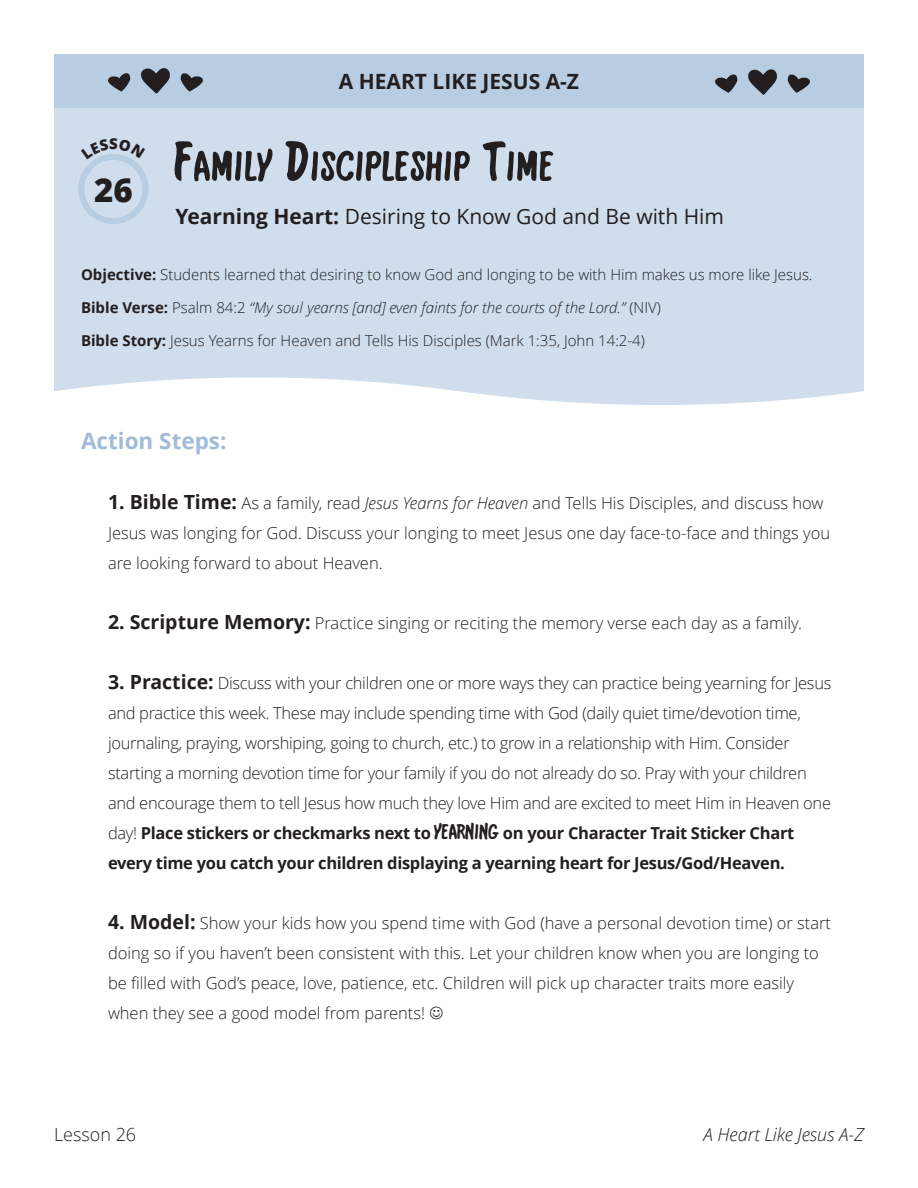
<style>
.page{position:relative;width:918px;height:1188px;background:#fff}
.page>*{position:absolute;margin:0;border:0;box-sizing:border-box;transform-origin:0 0}
.t1{font:54px "Broadway Copyist Text";color:#231f20}
.t2{font:800 33px "Open Sans";color:#231f20}
.t3{font:700 22.5px "Open Sans";color:#a1bbd8}
.t4{font:21px "Open Sans";color:#231f20}
.t5{font:700 21px "Open Sans";color:#231f20}
.t6{font:italic 300 18px "Open Sans";color:#231f20}
.t7{font:300 18px "Open Sans";color:#231f20}
.t8{font:300 16.5px/30px "Open Sans";letter-spacing:-.02em;color:#231f20}
.t9{font:300 16.5px/30px "Open Sans";color:#231f20}
.t10{font:300 15px "Open Sans";color:#231f20}
.t11{font:italic 300 15px "Open Sans";color:#231f20}
.t12{font:800 15px "Open Sans";color:#231f20}
.s1{font-weight:700}
.s2{font-weight:700;font-style:normal}
.s3{font-style:normal}
.s4{font-weight:700;font-size:19.5px}
.s5{font-style:italic}
.s6{font-family:"Broadway Copyist Text";font-weight:400;font-size:27px}
</style>
<div class="page">
<div style="left:54px;top:108px;width:810px;height:297px;background:#d0ddec"></div>
<div style="left:54px;top:54px;width:810px;height:54px;background:#b8cce2"></div>
<svg style="left:181px;top:73px;width:22px;height:19px"></svg>
<svg style="left:141px;top:68px;width:29px;height:26px"></svg>
<svg style="left:108px;top:73px;width:22px;height:19px"></svg>
<svg style="left:788px;top:74px;width:22px;height:19px"></svg>
<svg style="left:748px;top:69px;width:29px;height:26px"></svg>
<svg style="left:715px;top:74px;width:22px;height:19px"></svg>
<svg style="left:78px;top:139px;width:70px;height:85px"></svg>
<p class="t12" style="left:109px;top:138px;width:10px">S</p>
<h2 class="t2" style="left:94px;top:176px;width:40px">26</h2>
<p class="t5" style="left:339px;top:73px;width:242px">A HEART LIKE JESUS A-Z</p>
<h1 class="t1" style="left:176px;top:136px;width:382px">Φαµιλψ ∆ισχιπλεσηιπ Τιµε</h1>
<p class="t4" style="left:176px;top:208px;width:550px"><span class="s1">Yearning Heart:</span> Desiring to Know God and Be with Him</p>
<p class="t10" style="left:81px;top:268px;width:733px"><span class="s1">Objective:</span> Students learned that desiring to know God and longing to be with Him makes us more like Jesus.</p>
<p class="t11" style="left:81px;top:301px;width:581px"><span class="s2">Bible Verse:</span> <span class="s3">Psalm 84:2</span> “My soul yearns [and] even faints for the courts of the Lord.” <span class="s3">(NIV)</span></p>
<p class="t10" style="left:81px;top:334px;width:565px"><span class="s1">Bible Story:</span> Jesus Yearns for Heaven and Tells His Disciples (Mark 1:35, John 14:2-4)</p>
<h3 class="t3" style="left:81px;top:432px;width:147px">Action Steps:</h3>
<p class="t9" style="left:108px;top:490px;width:724px"><span class="s4">1. Bible Time:</span> As a family, read <span class="s5">Jesus Yearns for Heaven</span> and Tells His Disciples, and discuss how<br>Jesus was longing for God. Discuss your longing to meet Jesus one day face-to-face and things you are looking forward to about Heaven.</p>
<p class="t9" style="left:108px;top:610px;width:696px"><span class="s4">2. Scripture Memory:</span> Practice singing or reciting the memory verse each day as a family.</p>
<p class="t8" style="left:108px;top:670px;width:725px"><span class="s4">3. Practice:</span> Discuss with your children one or more ways they can practice being yearning for Jesus and practice this week. These may include spending time with God (daily quiet time/devotion time, journaling, praying, worshiping, going to church, etc.) to grow in a relationship with Him. Consider starting a morning devotion time for your family if you do not already do so. Pray with your children and encourage them to tell Jesus how much they love Him and are excited to meet Him in Heaven one day! <span class="s1">Place stickers or checkmarks next to</span> <span class="s6">ψεαρνινγ</span> <span class="s1">on your Character Trait Sticker Chart every time you catch your children displaying a yearning heart for Jesus/God/Heaven.</span></p>
<p class="t9" style="left:108px;top:910px;width:725px"><span class="s4">4. Model:</span> Show your kids how you spend time with God (have a personal devotion time) or start doing so if you haven’t been consistent with this. Let your children know when you are longing to be filled with God’s peace, love, patience, etc. Children will pick up character traits more easily when they see a good model from parents! ☺</p>
<p class="t7" style="left:54px;top:1127px;width:84px">Lesson 26</p>
<p class="t6" style="left:704px;top:1127px;width:162px">A Heart Like Jesus A-Z</p>
</div>
